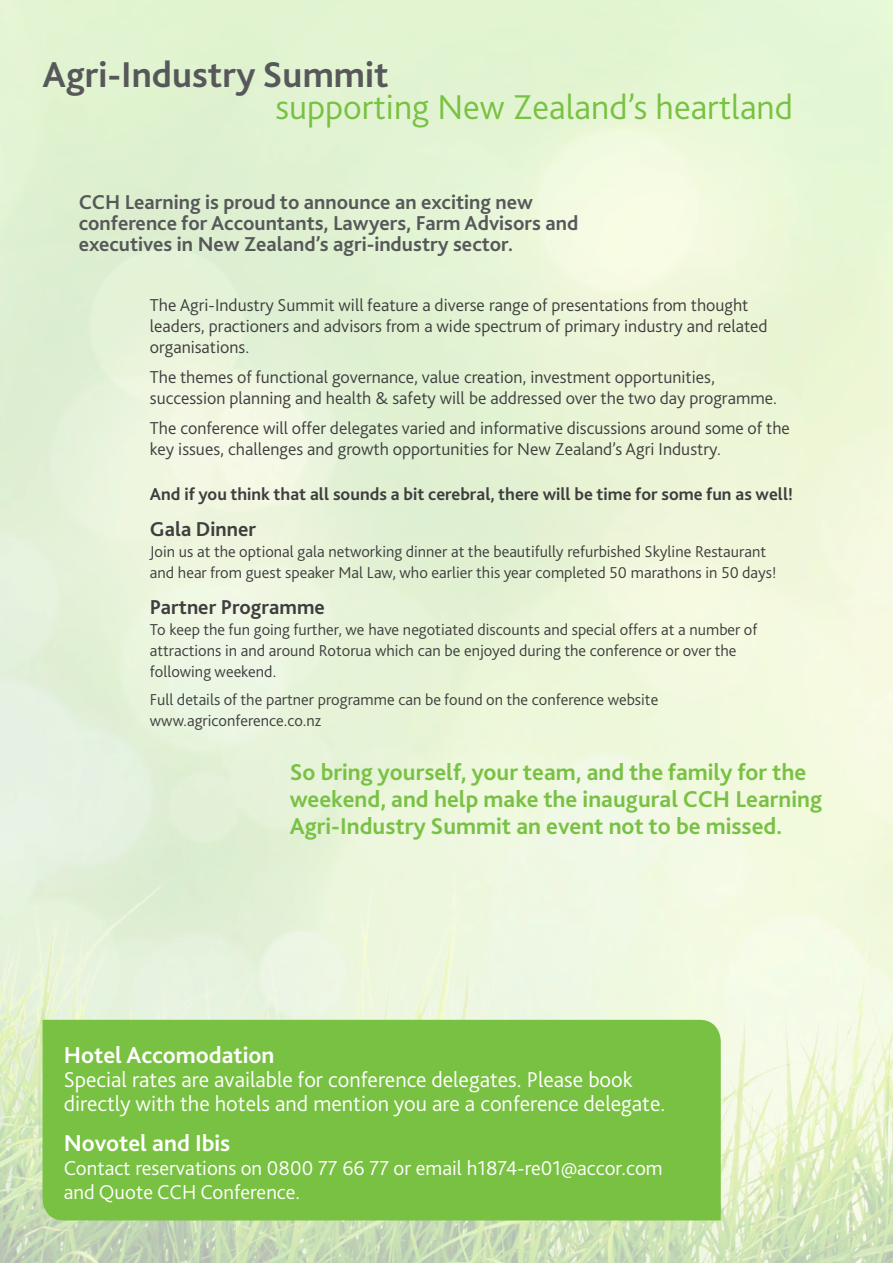
<style>
.page{position:relative;width:893px;height:1263px;background:#fff}
.page>*{position:absolute;margin:0;border:0;box-sizing:border-box;transform-origin:0 0}
.t1{font:700 37.5px "Bliss 2";color:#57585a}
.t2{font:300 36px "Bliss 2";color:#79c142}
.t3{font:700 24px/27px "Bliss 2";color:#79c144}
.t4{font:700 24px "Bliss 2";color:#fff}
.t5{font:300 22.5px "Bliss 2";color:#fff}
.t6{font:700 21px/21px "Bliss 2";color:#57585a}
.t7{font:300 21px "Bliss 2";color:#fff}
.t8{font:700 21px "Bliss 2";color:#3e3e3f}
.t9{font:300 18px/21px "Bliss 2";color:#3e3e3f}
.t10{font:700 18px "Bliss 2";color:#3e3e3f}
.t11{font:300 16.5px/21px "Bliss 2";color:#3e3e3f}
</style>
<div class="page">
<img style="left:0;top:0;width:893px;height:1263px">
<div style="left:43px;top:1020px;width:678px;height:200px;background:#79c142"></div>
<p class="t1" style="left:43px;top:51px;width:348px">Agri-Industry Summit</p>
<p class="t2" style="left:275px;top:84px;width:519px">supporting New Zealand’s heartland</p>
<p class="t6" style="left:79px;top:191px;width:456px">CCH Learning is proud to announce an exciting new</p>
<p class="t6" style="left:79px;top:212px;width:501px">conference for Accountants, Lawyers, Farm Advisors and executives in New Zealand’s agri-industry sector.</p>
<p class="t9" style="left:150px;top:294px;width:600px">The Agri-Industry Summit will feature a diverse range of presentations from thought</p>
<p class="t9" style="left:150px;top:315px;width:619px">leaders, practioners and advisors from a wide spectrum of primary industry and related organisations.</p>
<p class="t9" style="left:150px;top:366px;width:566px">The themes of functional governance, value creation, investment opportunities,</p>
<p class="t9" style="left:150px;top:387px;width:629px">succession planning and health &amp; safety will be addressed over the two day programme.</p>
<p class="t9" style="left:150px;top:417px;width:641px">The conference will offer delegates varied and informative discussions around some of the key issues, challenges and growth opportunities for New Zealand’s Agri Industry.</p>
<p class="t10" style="left:150px;top:483px;width:645px">And if you think that all sounds a bit cerebral, there will be time for some fun as well!</p>
<p class="t8" style="left:150px;top:516px;width:108px">Gala Dinner</p>
<p class="t11" style="left:150px;top:540px;width:628px">Join us at the optional gala networking dinner at the beautifully refurbished Skyline Restaurant and hear from guest speaker Mal Law, who earlier this year completed 50 marathons in 50 days!</p>
<p class="t8" style="left:150px;top:594px;width:176px">Partner Programme</p>
<p class="t11" style="left:150px;top:618px;width:609px">To keep the fun going further, we have negotiated discounts and special offers at a number of</p>
<p class="t11" style="left:150px;top:639px;width:588px">attractions in and around Rotorua which can be enjoyed during the conference or over the</p>
<p class="t11" style="left:150px;top:660px;width:128px">following weekend.</p>
<p class="t11" style="left:150px;top:689px;width:510px">Full details of the partner programme can be found on the conference website</p>
<p class="t11" style="left:150px;top:710px;width:173px">www.agriconference.co.nz</p>
<p class="t3" style="left:290px;top:757px;width:534px">So bring yourself, your team, and the family for the weekend, and help make the inaugural CCH Learning<br>Agri-Industry Summit an event not to be missed.</p>
<p class="t4" style="left:64px;top:1040px;width:212px">Hotel Accomodation</p>
<p class="t5" style="left:64px;top:1065px;width:570px">Special rates are available for conference delegates. Please book</p>
<p class="t5" style="left:64px;top:1089px;width:603px">directly with the hotels and mention you are a conference delegate.</p>
<p class="t4" style="left:64px;top:1128px;width:168px">Novotel and Ibis</p>
<p class="t7" style="left:64px;top:1155px;width:600px">Contact reservations on 0800 77 66 77 or email h1874-re01@accor.com</p>
<p class="t7" style="left:64px;top:1179px;width:238px">and Quote CCH Conference.</p>
</div>
